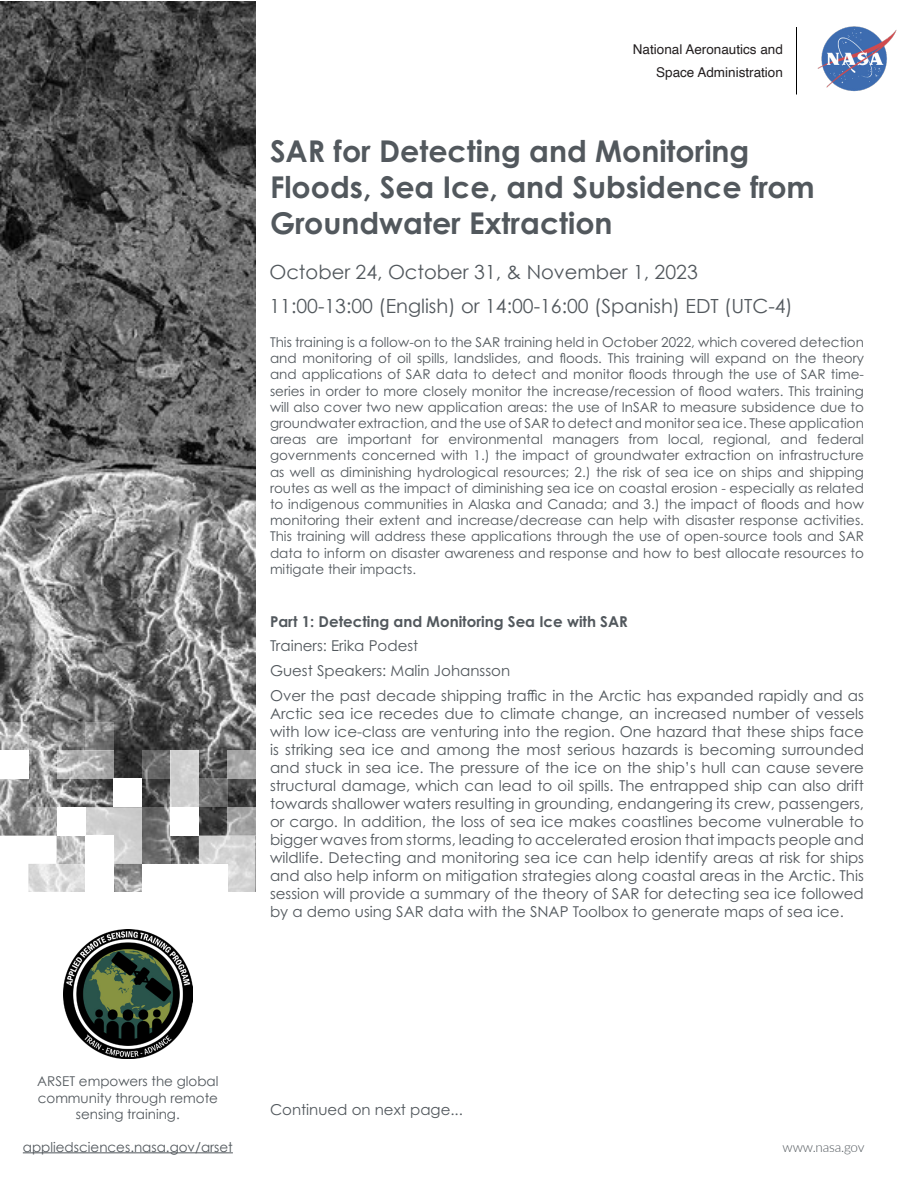
<style>
.page{position:relative;width:918px;height:1188px;background:#fff}
.page>*{position:absolute;margin:0;border:0;box-sizing:border-box;transform-origin:0 0}
.t1{font:700 30px/36px "Century Gothic Pro";color:#52585d}
.t2{font:19.5px "Century Gothic";color:#52585d}
.t3{font:15px/18px "Century Gothic Pro";color:#52585d;text-align:justify}
.t4{font:700 15px "Century Gothic Pro";color:#52585d}
.t5{font:13.5px/16.2px "Century Gothic Pro";color:#52585d;text-align:justify}
.t6{font:13.5px/16.2px "Century Gothic";color:#52585d;text-align:center}
.t7{font:13.5px "Helvetica";color:#231f20}
.t8{font:300 13.5px "Lato";letter-spacing:-.015em;color:#52585d}
</style>
<div class="page">
<img style="left:0;top:1px;width:256px;height:863px">
<img style="left:817px;top:26px;width:80px;height:66px">
<hr style="left:796px;top:27px;width:1px;height:67px;background:#000">
<svg style="left:57px;top:864px;width:28px;height:28px"></svg>
<svg style="left:114px;top:864px;width:28px;height:28px"></svg>
<svg style="left:142px;top:807px;width:28px;height:57px;background:#717171"></svg>
<svg style="left:199px;top:836px;width:57px;height:56px"></svg>
<div style="left:113px;top:779px;width:29px;height:28px;background:#fff"></div>
<svg style="left:57px;top:836px;width:28px;height:28px"></svg>
<div style="left:57px;top:807px;width:28px;height:29px;background:#fff"></div>
<svg style="left:0;top:779px;width:57px;height:113px"></svg>
<div style="left:0;top:750px;width:28px;height:29px;background:#fff"></div>
<div style="left:170px;top:807px;width:29px;height:29px;background:#fff"></div>
<svg style="left:227px;top:807px;width:29px;height:29px"></svg>
<svg style="left:199px;top:779px;width:28px;height:28px"></svg>
<svg style="left:142px;top:750px;width:28px;height:29px"></svg>
<svg style="left:85px;top:807px;width:57px;height:57px"></svg>
<div style="left:170px;top:750px;width:29px;height:57px;background:#cfcfcf"></div>
<svg style="left:227px;top:750px;width:29px;height:29px"></svg>
<svg style="left:57px;top:750px;width:57px;height:29px;background:#b5b5b5"></svg>
<svg style="left:0;top:722px;width:28px;height:28px"></svg>
<svg style="left:85px;top:722px;width:29px;height:28px"></svg>
<hr style="left:23px;top:1152px;width:210px;height:1px;background:#52585d">
<img style="left:63px;top:929px;width:130px;height:130px">
<p class="t7" style="left:633px;top:39px;width:152px">National Aeronautics and</p>
<p class="t7" style="left:656px;top:62px;width:128px">Space Administration</p>
<p class="t1" style="left:270px;top:133px;width:546px">SAR for Detecting and Monitoring<br>Floods, Sea Ice, and Subsidence from<br>Groundwater Extraction</p>
<p class="t2" style="left:269px;top:258px;width:430px">October 24, October 31, &amp; November 1, 2023</p>
<p class="t2" style="left:269px;top:292px;width:525px">11:00-13:00 (English) or 14:00-16:00 (Spanish) EDT (UTC-4)</p>
<p class="t5" style="left:270px;top:334px;width:596px">This training is a follow-on to the SAR training held in October 2022, which covered detection and monitoring of oil spills, landslides, and floods. This training will expand on the theory and applications of SAR data to detect and monitor floods through the use of SAR time&shy;series in order to more closely monitor the increase/recession of flood waters. This training will also cover two new application areas: the use of InSAR to measure subsidence due to groundwater extraction, and the use of SAR to detect and monitor sea ice. These application areas are important for environmental managers from local, regional, and federal governments concerned with 1.) the impact of groundwater extraction on infrastructure as well as diminishing hydrological resources; 2.) the risk of sea ice on ships and shipping routes as well as the impact of diminishing sea ice on coastal erosion - especially as related to indigenous communities in Alaska and Canada; and 3.) the impact of floods and how monitoring their extent and increase/decrease can help with disaster response activities.<br>This training will address these applications through the use of open-source tools and SAR data to inform on disaster awareness and response and how to best allocate resources to mitigate their impacts.</p>
<p class="t4" style="left:270px;top:612px;width:359px">Part 1: Detecting and Monitoring Sea Ice with SAR</p>
<p class="t3" style="left:270px;top:637px;width:150px">Trainers: Erika Podest</p>
<p class="t3" style="left:270px;top:662px;width:242px">Guest Speakers: Malin Johansson</p>
<p class="t3" style="left:270px;top:686px;width:596px">Over the past decade shipping traffic in the Arctic has expanded rapidly and as Arctic sea ice recedes due to climate change, an increased number of vessels with low ice-class are venturing into the region. One hazard that these ships face is striking sea ice and among the most serious hazards is becoming surrounded and stuck in sea ice. The pressure of the ice on the ship’s hull can cause severe structural damage, which can lead to oil spills. The entrapped ship can also drift towards shallower waters resulting in grounding, endangering its crew, passengers, or cargo. In addition, the loss of sea ice makes coastlines become vulnerable to bigger waves from storms, leading to accelerated erosion that impacts people and wildlife. Detecting and monitoring sea ice can help identify areas at risk for ships and also help inform on mitigation strategies along coastal areas in the Arctic. This session will provide a summary of the theory of SAR for detecting sea ice followed by a demo using SAR data with the SNAP Toolbox to generate maps of sea ice.</p>
<p class="t6" style="left:37px;top:1073px;width:183px">ARSET empowers the global community through remote sensing training.</p>
<p class="t6" style="left:23px;top:1138px;width:212px">appliedsciences.nasa.gov/arset</p>
<p class="t3" style="left:270px;top:1100px;width:194px">Continued on next page...</p>
<p class="t8" style="left:783px;top:1138px;width:83px">www.nasa.gov</p>
</div>
